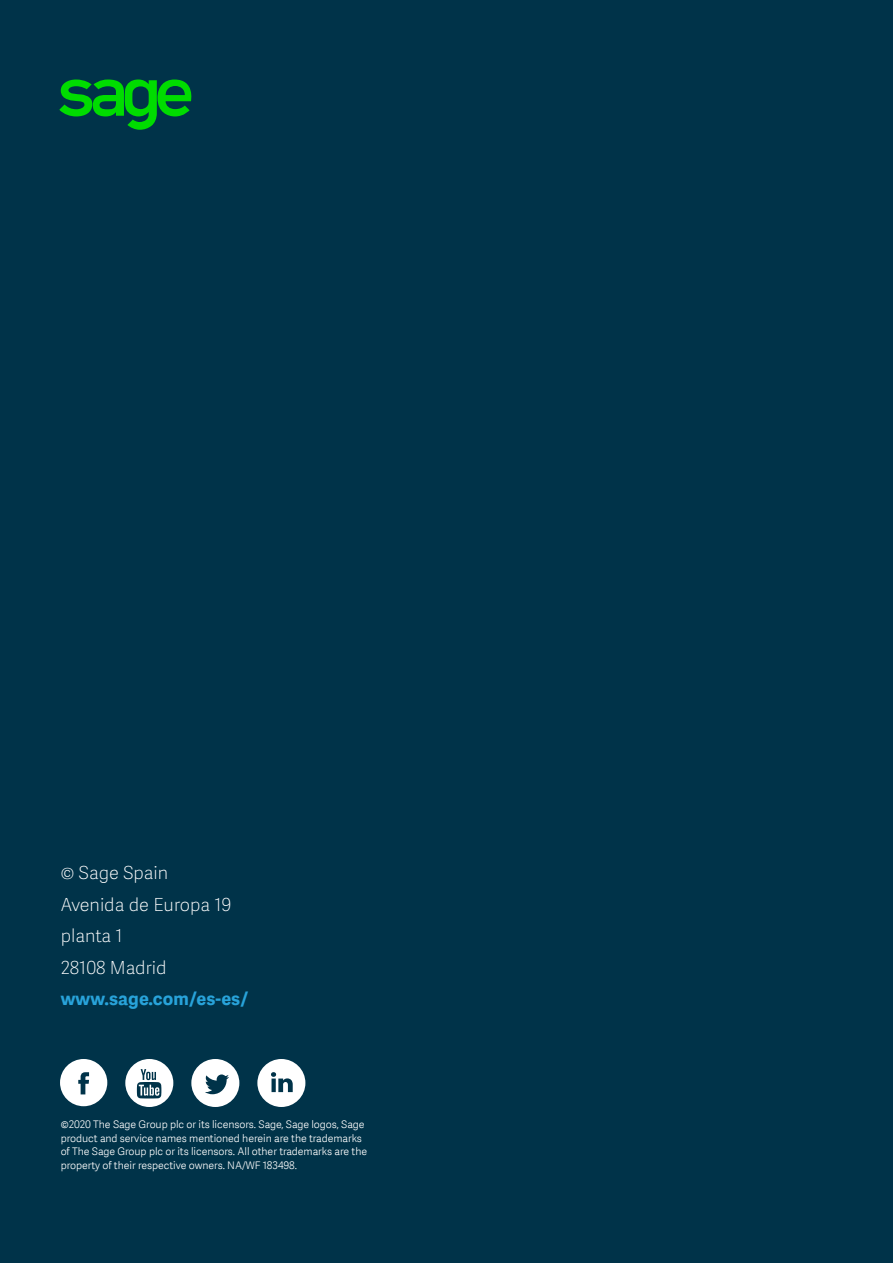
<style>
.page{position:relative;width:893px;height:1263px;background:#fff}
.page>*{position:absolute;margin:0;border:0;box-sizing:border-box;transform-origin:0 0}
.t1{font:18px/31.5px "Adelle Sans SAGE Th";color:#fff}
.t2{font:700 18px "Adelle Sans SAGE";letter-spacing:.01em;color:#28a3da}
.t3{font:10.5px/13.5px "Adelle Sans SAGE Lt";letter-spacing:-.005em;color:#fff}
</style>
<div class="page">
<div style="left:0;top:0;width:892px;height:1263px;background:#003349"></div>
<svg style="left:60px;top:1059px;width:47px;height:47px"></svg>
<svg style="left:125px;top:1059px;width:48px;height:48px"></svg>
<svg style="left:191px;top:1059px;width:48px;height:48px"></svg>
<svg style="left:257px;top:1059px;width:48px;height:48px"></svg>
<svg style="left:59px;top:79px;width:133px;height:51px"></svg>
<h1 class="t1" style="left:61px;top:856px;width:172px">© Sage Spain<br>Avenida de Europa 19 planta 1<br>28108 Madrid</h1>
<h1 class="t2" style="left:61px;top:985px;width:189px">www.sage.com/es-es/</h1>
<p class="t3" style="left:61px;top:1117px;width:308px">©2020 The Sage Group plc or its licensors. Sage, Sage logos, Sage product and service names mentioned herein are the trademarks of The Sage Group plc or its licensors. All other trademarks are the property of their respective owners. NA/WF 183498.</p>
</div>
